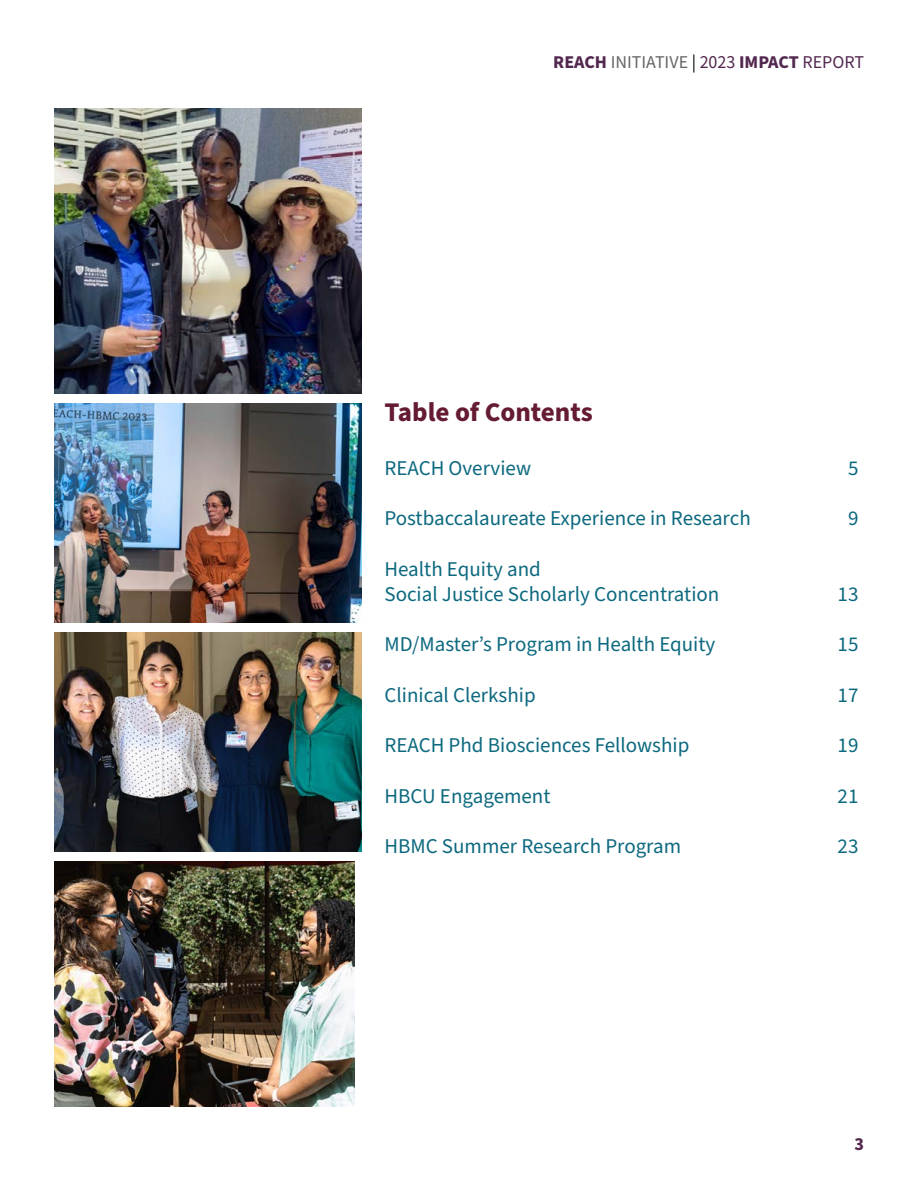
<style>
.page{position:relative;width:918px;height:1188px;background:#fff}
.page>*{position:absolute;margin:0;border:0;box-sizing:border-box;transform-origin:0 0}
.t1{font:700 27px "Source Sans Pro";color:#651c32}
.t2{font:21px/25.2px "Source Sans Pro";color:#0d697f}
.t3{font:700 18px "Source Sans Pro";color:#53284f}
.s1{font-weight:400;color:#666}
.s2{font-weight:400;color:#000}
.s3{font-weight:400}
</style>
<div class="page">
<img style="left:54px;top:108px;width:308px;height:285px">
<img style="left:54px;top:403px;width:308px;height:219px">
<img style="left:54px;top:862px;width:300px;height:245px">
<img style="left:54px;top:632px;width:308px;height:219px">
<p class="t3" style="left:553px;top:50px;width:312px">REACH <span class="s1">INITIATIVE</span> <span class="s2">|</span> <span class="s3">2023</span> IMPACT <span class="s3">REPORT</span></p>
<p class="t1" style="left:384px;top:393px;width:210px">Table of Contents</p>
<p class="t2" style="left:384px;top:456px;width:148px">REACH Overview</p>
<p class="t2" style="left:848px;top:456px;width:12px">5</p>
<p class="t2" style="left:384px;top:507px;width:368px">Postbaccalaureate Experience in Research</p>
<p class="t2" style="left:848px;top:507px;width:12px">9</p>
<p class="t2" style="left:384px;top:557px;width:336px">Health Equity and<br>Social Justice Scholarly Concentration</p>
<p class="t2" style="left:838px;top:582px;width:22px">13</p>
<p class="t2" style="left:384px;top:633px;width:332px">MD/Master’s Program in Health Equity</p>
<p class="t2" style="left:838px;top:633px;width:22px">15</p>
<p class="t2" style="left:384px;top:683px;width:153px">Clinical Clerkship</p>
<p class="t2" style="left:838px;top:683px;width:22px">17</p>
<p class="t2" style="left:384px;top:733px;width:306px">REACH Phd Biosciences Fellowship</p>
<p class="t2" style="left:838px;top:733px;width:22px">19</p>
<p class="t2" style="left:384px;top:784px;width:168px">HBCU Engagement</p>
<p class="t2" style="left:838px;top:784px;width:22px">21</p>
<p class="t2" style="left:384px;top:834px;width:298px">HBMC Summer Research Program</p>
<p class="t2" style="left:838px;top:834px;width:22px">23</p>
<p class="t3" style="left:854px;top:1132px;width:11px">3</p>
</div>
